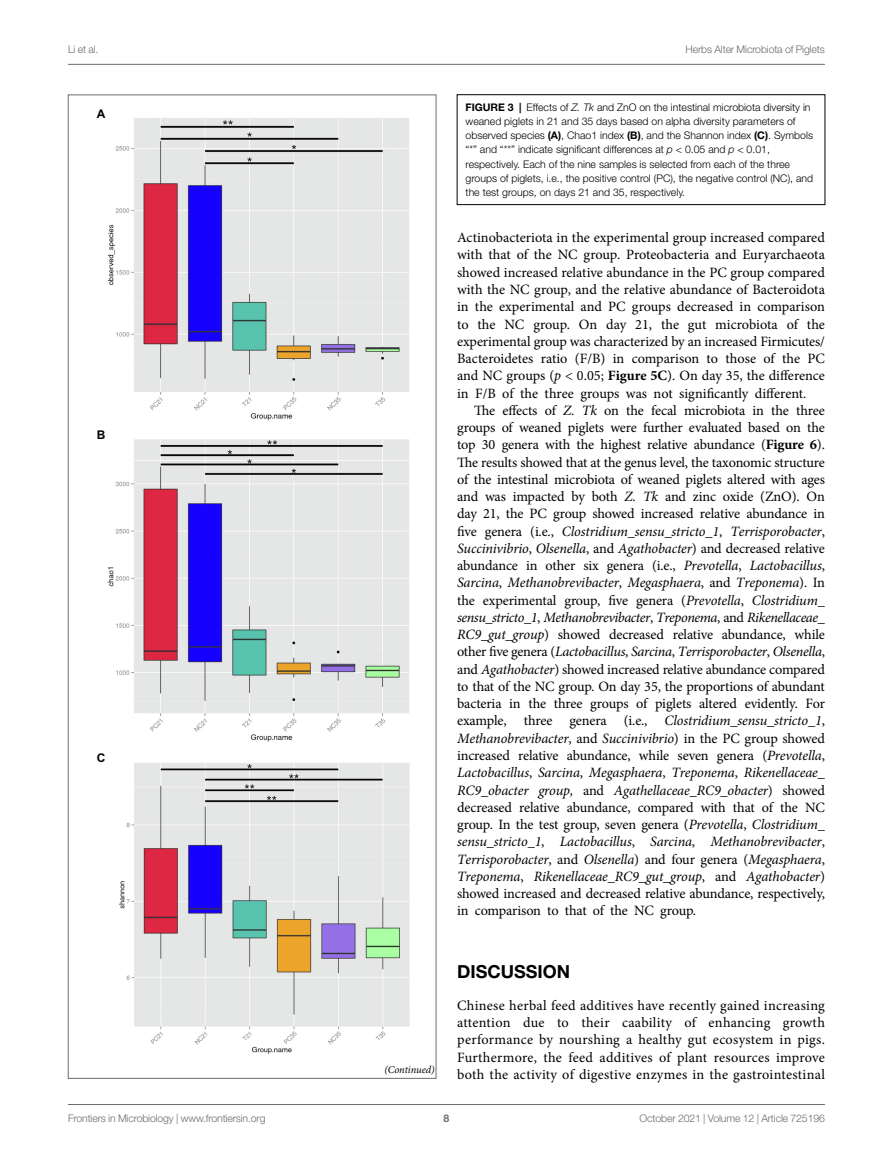
<style>
.page{position:relative;width:893px;height:1170px;background:#fff}
.page>*{position:absolute;margin:0;border:0;box-sizing:border-box;transform-origin:0 0}
.HEAD_1{font:700 18px "Helvetica Neue LT Std";color:#000}
.TEXT{font:14.25px/17.2px "Minion Pro";letter-spacing:-.015em;color:#000;text-align:justify}
.TEXT_FLUSH{font:14.25px/17.2px "Minion Pro";letter-spacing:.005em;color:#000;text-align:justify}
.t1{font:700 12px "Arial";color:#000}
.FIG_LEG{font:300 10.5px/14.2px "Helvetica Neue LT Std";color:#000}
.t2{font:300 10.5px "Helvetica Neue LT Std";letter-spacing:-.015em;color:#6a6c6c}
.t3{font:italic 10.5px "Minion Pro";letter-spacing:-.01em;color:#000}
.t4{font:700 10.5px "Helvetica Neue LT Std";color:#6a6c6c}
.s1{font-weight:700}
.s2{font-style:italic}
</style>
<div class="page">
<hr style="left:68px;top:64px;width:757px;height:1px;background:#6a6c6c">
<hr style="left:68px;top:1104px;width:757px;height:1px;background:#6a6c6c">
<img style="left:107px;top:118px;width:303px;height:936px">
<div style="left:457px;top:94px;width:368px;height:111px;border:1px solid #000"></div>
<p class="t2" style="left:68px;top:42px;width:32px">Li et al.</p>
<p class="t2" style="left:685px;top:42px;width:141px">Herbs Alter Microbiota of Piglets</p>
<p class="t1" style="left:97px;top:105px;width:10px">A</p>
<p class="t1" style="left:97px;top:426px;width:10px">B</p>
<p class="t1" style="left:97px;top:749px;width:10px">C</p>
<p class="t3" style="left:384px;top:1062px;width:52px">(Continued)</p>
<p class="FIG_LEG" style="left:466px;top:99px;width:349px"><span class="s1">FIGURE 3 |</span> Effects of <span class="s2">Z. Tk</span> and ZnO on the intestinal microbiota diversity in weaned piglets in 21 and 35 days based on alpha diversity parameters of observed species <span class="s1">(A)</span>, Chao1 index <span class="s1">(B)</span>, and the Shannon index <span class="s1">(C)</span>. Symbols “*” and “**” indicate significant differences at <span class="s2">p</span> &lt; 0.05 and <span class="s2">p</span> &lt; 0.01, respectively. Each of the nine samples is selected from each of the three groups of piglets, i.e., the positive control (PC), the negative control (NC), and the test groups, on days 21 and 35, respectively.</p>
<p class="TEXT_FLUSH" style="left:457px;top:229px;width:369px">Actinobacteriota in the experimental group increased compared with that of the NC group. Proteobacteria and Euryarchaeota showed increased relative abundance in the PC group compared with the NC group, and the relative abundance of Bacteroidota in the experimental and PC groups decreased in comparison to the NC group. On day 21, the gut microbiota of the experimental group was characterized by an increased Firmicutes/ Bacteroidetes ratio (F/B) in comparison to those of the PC and NC groups (<span class="s2">p</span> &lt; 0.05; <span class="s1">Figure 5C</span>). On day 35, the difference in F/B of the three groups was not significantly different.</p>
<p class="TEXT" style="left:457px;top:401px;width:369px;text-indent:17px">The effects of <span class="s2">Z. Tk</span> on the fecal microbiota in the three groups of weaned piglets were further evaluated based on the top 30 genera with the highest relative abundance (<span class="s1">Figure 6</span>).<br>The results showed that at the genus level, the taxonomic structure of the intestinal microbiota of weaned piglets altered with ages and was impacted by both <span class="s2">Z. Tk</span> and zinc oxide (ZnO). On day 21, the PC group showed increased relative abundance in five genera (i.e., <span class="s2">Clostridium_sensu_stricto_1</span>, <span class="s2">Terrisporobacter</span>, <span class="s2">Succinivibrio</span>, <span class="s2">Olsenella</span>, and <span class="s2">Agathobacter</span>) and decreased relative abundance in other six genera (i.e., <span class="s2">Prevotella</span>, <span class="s2">Lactobacillus</span>, <span class="s2">Sarcina</span>, <span class="s2">Methanobrevibacter</span>, <span class="s2">Megasphaera</span>, and <span class="s2">Treponema</span>). In the experimental group, five genera (<span class="s2">Prevotella</span>, <span class="s2">Clostridium_ sensu_stricto_1</span>, <span class="s2">Methanobrevibacter</span>, <span class="s2">Treponema</span>, and <span class="s2">Rikenellaceae_ RC9_gut_group</span>) showed decreased relative abundance, while other five genera (<span class="s2">Lactobacillus</span>, <span class="s2">Sarcina</span>, <span class="s2">Terrisporobacter</span>, <span class="s2">Olsenella</span>, and <span class="s2">Agathobacter</span>) showed increased relative abundance compared to that of the NC group. On day 35, the proportions of abundant bacteria in the three groups of piglets altered evidently. For example, three genera (i.e., <span class="s2">Clostridium_sensu_stricto_1</span>, <span class="s2">Methanobrevibacter</span>, and <span class="s2">Succinivibrio</span>) in the PC group showed increased relative abundance, while seven genera (<span class="s2">Prevotella</span>, <span class="s2">Lactobacillus</span>, <span class="s2">Sarcina</span>, <span class="s2">Megasphaera</span>, <span class="s2">Treponema</span>, <span class="s2">Rikenellaceae_ RC9_obacter group,</span> and <span class="s2">Agathellaceae_RC9_obacter</span>) showed decreased relative abundance, compared with that of the NC group. In the test group, seven genera (<span class="s2">Prevotella</span>, <span class="s2">Clostridium_ sensu_stricto_1</span>, <span class="s2">Lactobacillus</span>, <span class="s2">Sarcina</span>, <span class="s2">Methanobrevibacter</span>, <span class="s2">Terrisporobacter</span>, and <span class="s2">Olsenella</span>) and four genera (<span class="s2">Megasphaera</span>, <span class="s2">Treponema</span>, <span class="s2">Rikenellaceae_RC9_gut_group</span>, and <span class="s2">Agathobacter</span>) showed increased and decreased relative abundance, respectively, in comparison to that of the NC group.</p>
<p class="HEAD_1" style="left:457px;top:960px;width:115px">DISCUSSION</p>
<p class="TEXT_FLUSH" style="left:457px;top:996px;width:369px">Chinese herbal feed additives have recently gained increasing attention due to their caability of enhancing growth performance by nourshing a healthy gut ecosystem in pigs.<br>Furthermore, the feed additives of plant resources improve both the activity of digestive enzymes in the gastrointestinal</p>
<p class="t2" style="left:68px;top:1111px;width:199px">Frontiers in Microbiology | www.frontiersin.org</p>
<p class="t4" style="left:444px;top:1111px;width:7px">8</p>
<p class="t2" style="left:640px;top:1111px;width:187px">October 2021 | Volume 12 | Article 725196</p>
</div>
